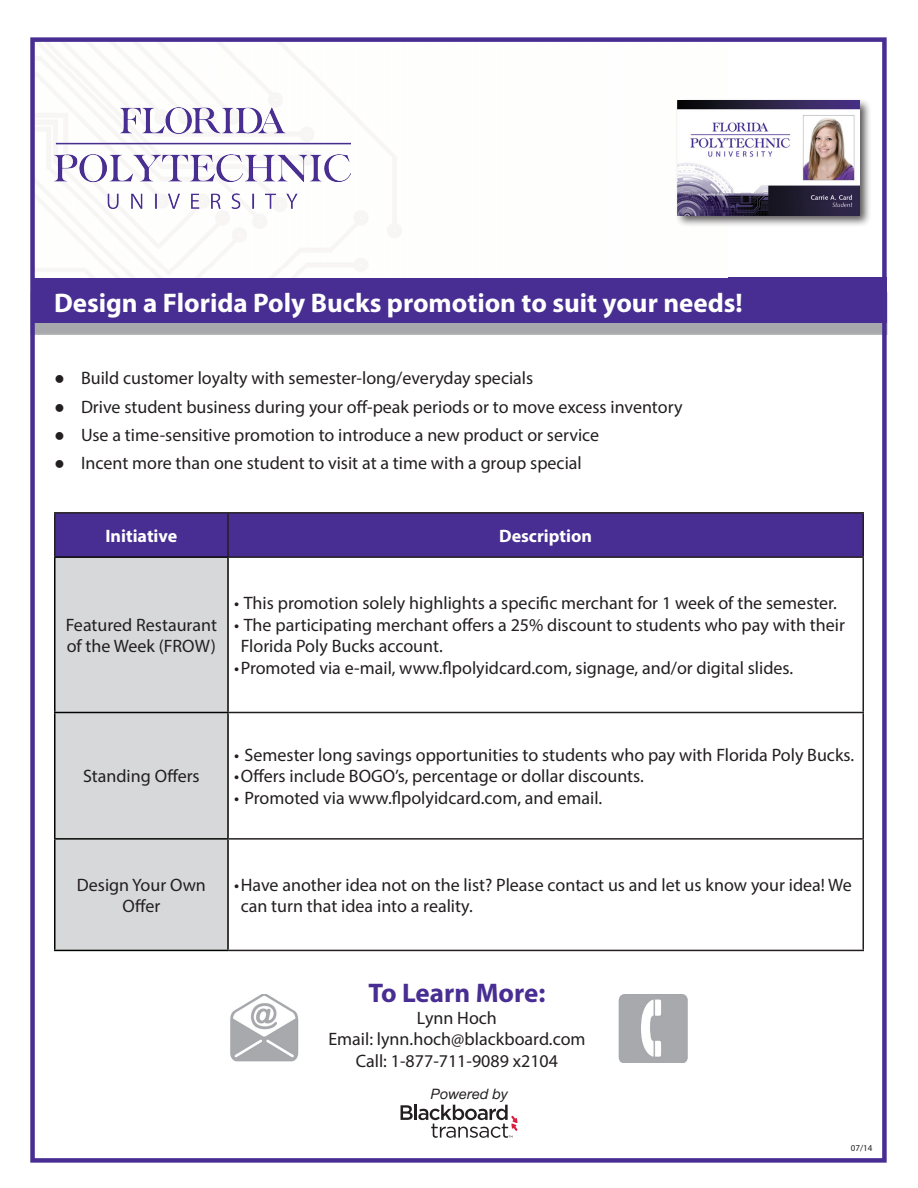
<style>
.page{position:relative;width:918px;height:1188px;background:#fff}
.page>*{position:absolute;margin:0;border:0;box-sizing:border-box;transform-origin:0 0}
.SJU_RED_HEADLINE{font:700 27px "Myriad Pro";color:#fff}
.SJU_RED_HEADLINE-2{font:700 27px "Myriad Pro";color:#482e92}
.t1{font:18px/21.6px "Myriad Pro";color:#231f20}
.t2{font:700 18px "Myriad Pro";color:#fff}
.t3{font:italic 500 15.45px "Nimbus Sans Novus T";color:#231f20}
.t4{font:9px "Myriad Pro";color:#231f20}
.s1{font-family:"Calibri"}
</style>
<div class="page">
<div style="left:30px;top:292px;width:857px;height:43px;background:#a7a9ac;border:2px solid #b2b4b3"></div>
<div style="left:31px;top:277px;width:856px;height:45px;background:#482e92"></div>
<img style="left:35px;top:42px;width:366px;height:235px">
<img style="left:54px;top:108px;width:297px;height:101px">
<div style="left:675px;top:98px;width:197px;height:130px;background:#231f20;opacity:.75"></div>
<img style="left:678px;top:101px;width:181px;height:114px">
<div style="left:56px;top:514px;width:806px;height:42px;background:#482e92"></div>
<div style="left:56px;top:558px;width:171px;height:392px;background:#d7d8da"></div>
<hr style="left:54px;top:512px;width:174px;height:2px;background:#231f20">
<hr style="left:54px;top:514px;width:2px;height:42px;background:#231f20">
<hr style="left:228px;top:512px;width:636px;height:2px;background:#231f20">
<hr style="left:227px;top:514px;width:2px;height:42px;background:#231f20">
<hr style="left:862px;top:514px;width:2px;height:42px;background:#231f20">
<hr style="left:229px;top:556px;width:635px;height:2px;background:#231f20">
<hr style="left:862px;top:558px;width:2px;height:154px;background:#231f20">
<hr style="left:229px;top:712px;width:635px;height:1px;background:#231f20">
<hr style="left:862px;top:713px;width:2px;height:125px;background:#231f20">
<hr style="left:229px;top:838px;width:635px;height:2px;background:#231f20">
<hr style="left:862px;top:840px;width:2px;height:110px;background:#231f20">
<hr style="left:229px;top:950px;width:635px;height:1px;background:#231f20">
<hr style="left:54px;top:556px;width:175px;height:2px;background:#040503">
<hr style="left:54px;top:558px;width:2px;height:154px;background:#040503">
<hr style="left:227px;top:558px;width:2px;height:154px;background:#040503">
<hr style="left:54px;top:712px;width:175px;height:1px;background:#040503">
<hr style="left:54px;top:713px;width:2px;height:125px;background:#040503">
<hr style="left:227px;top:713px;width:2px;height:125px;background:#040503">
<hr style="left:54px;top:838px;width:175px;height:2px;background:#040503">
<hr style="left:54px;top:840px;width:2px;height:110px;background:#040503">
<hr style="left:227px;top:840px;width:2px;height:110px;background:#040503">
<hr style="left:54px;top:950px;width:175px;height:1px;background:#040503">
<div style="left:30px;top:37px;width:857px;height:1126px;border:4px solid #482e92"></div>
<img style="left:618px;top:995px;width:70px;height:67px">
<img style="left:230px;top:994px;width:69px;height:68px">
<svg style="left:401px;top:1105px;width:117px;height:33px"></svg>
<p class="SJU_RED_HEADLINE" style="left:54px;top:285px;width:690px">Design a Florida Poly Bucks promotion to suit your needs!</p>
<p class="t1" style="left:54px;top:367px;width:481px"><span class="s1">●</span> Build customer loyalty with semester-long/everyday specials</p>
<p class="t1" style="left:54px;top:395px;width:630px"><span class="s1">●</span> Drive student business during your off-peak periods or to move excess inventory</p>
<p class="t1" style="left:54px;top:424px;width:547px"><span class="s1">●</span> Use a time-sensitive promotion to introduce a new product or service</p>
<p class="t1" style="left:54px;top:452px;width:529px"><span class="s1">●</span> Incent more than one student to visit at a time with a group special</p>
<p class="t2" style="left:105px;top:524px;width:73px">Initiative</p>
<p class="t2" style="left:499px;top:524px;width:94px">Description</p>
<p class="t1" style="left:66px;top:614px;width:153px">Featured Restaurant of the Week (FROW)</p>
<p class="t1" style="left:234px;top:592px;width:604px">• This promotion solely highlights a specific merchant for 1 week of the semester.</p>
<p class="t1" style="left:241px;top:614px;width:606px;text-indent:-7px">• The participating merchant offers a 25% discount to students who pay with their<br>Florida Poly Bucks account.</p>
<p class="t1" style="left:234px;top:657px;width:561px">•Promoted via e-mail, www.flpolyidcard.com, signage, and/or digital slides.</p>
<p class="t1" style="left:83px;top:765px;width:118px">Standing Offers</p>
<p class="t1" style="left:234px;top:744px;width:622px">• Semester long savings opportunities to students who pay with Florida Poly Bucks.</p>
<p class="t1" style="left:234px;top:765px;width:411px">•Offers include BOGO’s, percentage or dollar discounts.</p>
<p class="t1" style="left:234px;top:787px;width:370px">• Promoted via www.flpolyidcard.com, and email.</p>
<p class="t1" style="left:77px;top:873px;width:131px;text-align:center">Design Your Own<br>Offer</p>
<p class="t1" style="left:241px;top:873px;width:613px;text-indent:-7px">•Have another idea not on the list? Please contact us and let us know your idea! We can turn that idea into a reality.</p>
<p class="SJU_RED_HEADLINE-2" style="left:368px;top:976px;width:179px">To Learn More:</p>
<p class="t1" style="left:417px;top:1007px;width:81px">Lynn Hoch</p>
<p class="t1" style="left:328px;top:1028px;width:259px">Email: lynn.hoch@blackboard.com</p>
<p class="t1" style="left:356px;top:1050px;width:204px">Call: 1-877-711-9089 x2104</p>
<p class="t3" style="left:431px;top:1084px;width:79px">Powered by</p>
<p class="t4" style="left:851px;top:1143px;width:23px">07/14</p>
</div>
